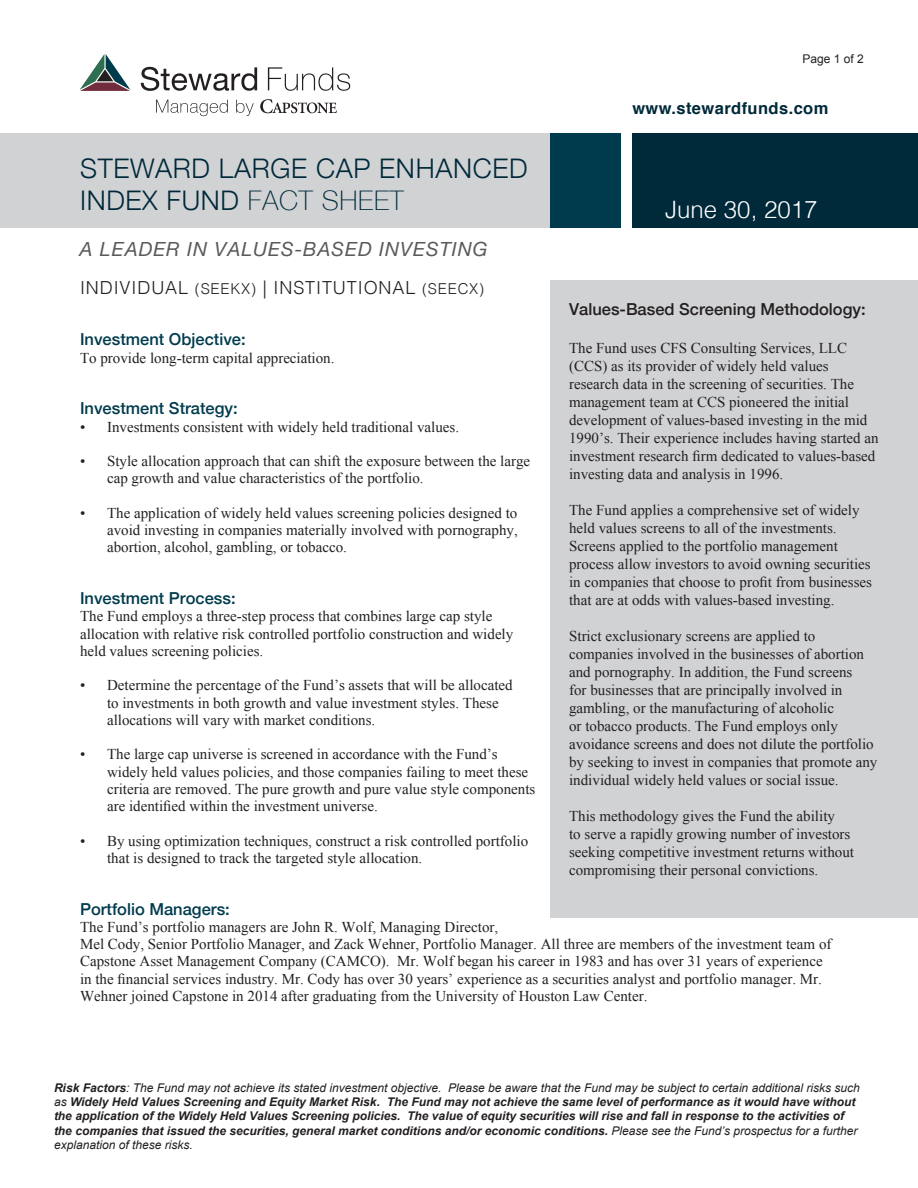
<style>
.page{position:relative;width:918px;height:1188px;background:#fff}
.page>*{position:absolute;margin:0;border:0;box-sizing:border-box;transform-origin:0 0}
.t1{font:300 27px/32.4px "Helvetica Neue";letter-spacing:.025em;color:#00293a}
.t2{font:300 24px "Helvetica";color:#fff}
.t3{font:italic 19.5px "Helvetica Neue";letter-spacing:.05em;color:#595a59}
.t4{font:300 18px "Helvetica";letter-spacing:.05em;color:#231f20}
.t5{font:500 16.5px "Helvetica Neue";color:#003b4d}
.t6{font:500 16.5px "Helvetica Neue";color:#231f20}
.t7{font:700 16.5px "Helvetica";letter-spacing:.025em;color:#00293a}
.t8{font:15px/18px "Times New Roman";color:#231f20}
.t9{font:italic 700 12px/14.2px "Arial";color:#231f20}
.t10{font:12px "Arial";color:#231f20}
.s1{font-weight:100}
.s2{font-size:15px}
.s3{font-weight:400}
</style>
<div class="page">
<div style="left:0;top:134px;width:550px;height:94px;background:#d1d2d4"></div>
<div style="left:550px;top:134px;width:71px;height:94px;background:#003b4d"></div>
<div style="left:632px;top:134px;width:286px;height:94px;background:#00293a"></div>
<div style="left:550px;top:281px;width:368px;height:637px;background:#d1d2d4"></div>
<svg style="left:141px;top:67px;width:116px;height:24px"></svg>
<svg style="left:268px;top:67px;width:82px;height:24px"></svg>
<svg style="left:156px;top:100px;width:72px;height:16px"></svg>
<svg style="left:236px;top:100px;width:18px;height:16px"></svg>
<svg style="left:80px;top:54px;width:50px;height:37px"></svg>
<svg style="left:260px;top:99px;width:77px;height:14px"></svg>
<p class="t10" style="left:803px;top:51px;width:63px">Page 1 of 2</p>
<p class="t1" style="left:80px;top:150px;width:449px">STEWARD LARGE CAP ENHANCED<br>INDEX FUND <span class="s1">FACT SHEET</span></p>
<p class="t3" style="left:80px;top:235px;width:410px">A LEADER IN VALUES-BASED INVESTING</p>
<p class="t4" style="left:80px;top:272px;width:406px">INDIVIDUAL <span class="s2">(SEEKX)</span> | INSTITUTIONAL <span class="s2">(SEECX)</span></p>
<p class="t7" style="left:632px;top:95px;width:198px">www.stewardfunds.com</p>
<p class="t2" style="left:665px;top:189px;width:154px">June 30, 2017</p>
<p class="t6" style="left:569px;top:296px;width:298px">Values-Based Screening Methodology:</p>
<p class="t8" style="left:569px;top:339px;width:311px">The Fund uses CFS Consulting Services, LLC (CCS) as its provider of widely held values research data in the screening of securities. The management team at CCS pioneered the initial development of values-based investing in the mid 1990’s. Their experience includes having started an investment research firm dedicated to values-based investing data and analysis in 1996.</p>
<p class="t8" style="left:569px;top:501px;width:304px">The Fund applies a comprehensive set of widely held values screens to all of the investments.<br>Screens applied to the portfolio management process allow investors to avoid owning securities in companies that choose to profit from businesses that are at odds with values-based investing.</p>
<p class="t8" style="left:569px;top:627px;width:310px">Strict exclusionary screens are applied to companies involved in the businesses of abortion and pornography. In addition, the Fund screens<br>for businesses that are principally involved in gambling, or the manufacturing of alcoholic<br>or tobacco products. The Fund employs only avoidance screens and does not dilute the portfolio by seeking to invest in companies that promote any individual widely held values or social issue.</p>
<p class="t8" style="left:569px;top:807px;width:286px">This methodology gives the Fund the ability<br>to serve a rapidly growing number of investors seeking competitive investment returns without compromising their personal convictions.</p>
<p class="t5" style="left:80px;top:326px;width:167px">Investment Objective:</p>
<p class="t8" style="left:80px;top:348px;width:256px">To provide long-term capital appreciation.</p>
<p class="t5" style="left:80px;top:395px;width:159px">Investment Strategy:</p>
<p class="t8" style="left:80px;top:417px;width:381px">• Investments consistent with widely held traditional values.</p>
<p class="t8" style="left:107px;top:452px;width:425px;line-height:17.2px;text-indent:-27px">• Style allocation approach that can shift the exposure between the large cap growth and value characteristics of the portfolio.</p>
<p class="t8" style="left:107px;top:504px;width:412px;line-height:17.2px;text-align:justify;text-indent:-27px">• The application of widely held values screening policies designed to avoid investing in companies materially involved with pornography, abortion, alcohol, gambling, or tobacco.</p>
<p class="t5" style="left:80px;top:585px;width:157px">Investment Process:</p>
<p class="t8" style="left:80px;top:607px;width:435px;line-height:17.2px">The Fund employs a three-step process that combines large cap style allocation with relative risk controlled portfolio construction and widely held values screening policies.</p>
<p class="t8" style="left:107px;top:676px;width:407px;line-height:17.2px;text-indent:-27px">• Determine the percentage of the Fund’s assets that will be allocated to investments in both growth and value investment styles. These allocations will vary with market conditions.</p>
<p class="t8" style="left:107px;top:745px;width:430px;line-height:17.2px;text-indent:-27px">• The large cap universe is screened in accordance with the Fund’s widely held values policies, and those companies failing to meet these criteria are removed. The pure growth and pure value style components are identified within the investment universe.</p>
<p class="t8" style="left:107px;top:832px;width:423px;line-height:17.2px;text-indent:-27px">• By using optimization techniques, construct a risk controlled portfolio that is designed to track the targeted style allocation.</p>
<p class="t5" style="left:80px;top:895px;width:151px">Portfolio Managers:</p>
<p class="t8" style="left:80px;top:918px;width:753px;line-height:17.2px">The Fund’s portfolio managers are John R. Wolf, Managing Director,<br>Mel Cody, Senior Portfolio Manager, and Zack Wehner, Portfolio Manager. All three are members of the investment team of Capstone Asset Management Company (CAMCO). Mr. Wolf began his career in 1983 and has over 31 years of experience in the financial services industry. Mr. Cody has over 30 years’ experience as a securities analyst and portfolio manager. Mr.<br>Wehner joined Capstone in 2014 after graduating from the University of Houston Law Center.</p>
<p class="t9" style="left:54px;top:1081px;width:807px">Risk Factors<span class="s3">: The Fund may not achieve its stated investment objective. Please be aware that the Fund may be subject to certain additional risks such as</span> Widely Held Values Screening and Equity Market Risk. The Fund may not achieve the same level of performance as it would have without the application of the Widely Held Values Screening policies. The value of equity securities will rise and fall in response to the activities of the companies that issued the securities, general market conditions and/or economic conditions. <span class="s3">Please see the Fund’s prospectus for a further explanation of these risks.</span></p>
</div>
